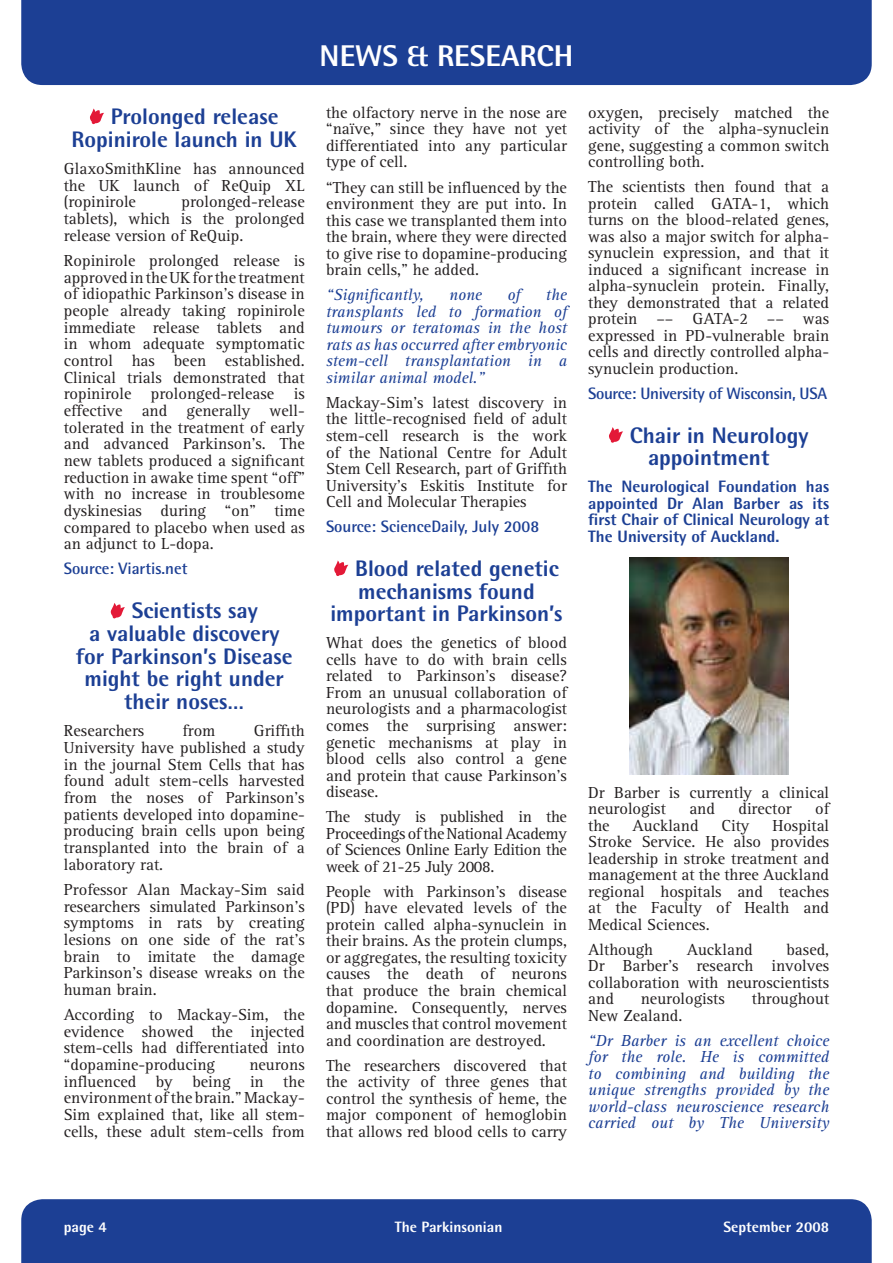
<style>
.page{position:relative;width:893px;height:1263px;background:#fff}
.page>*{position:absolute;margin:0;border:0;box-sizing:border-box;transform-origin:0 0}
.t1{font:800 30px "Rotis Semi Sans";color:#fff}
.t2{font:800 22.5px/22.6px "Rotis Semi Sans";color:#1c3f94}
.t3{font:16.5px/16.5px "Rotis Serif";color:#231f20;text-align:justify}
.t4{font:italic 16.5px/16.5px "Rotis Serif";color:#1c3f94;text-align:justify}
.t5{font:800 16.5px/16.5px "Rotis Semi Sans";color:#1c3f94;text-align:justify}
.t6{font:700 16.5px "Rotis Semi Sans";color:#1c3f94}
.t7{font:700 16.5px "Rotis Semi Sans";letter-spacing:-.02em;color:#1c3f94}
.t8{font:800 15px "Rotis Semi Sans";color:#fff}
</style>
<div class="page">
<div style="left:21px;top:0;width:851px;height:85px;background:#1c3f94"></div>
<svg style="left:90px;top:108px;width:14px;height:16px"></svg>
<svg style="left:110px;top:603px;width:15px;height:15px"></svg>
<svg style="left:334px;top:560px;width:14px;height:16px"></svg>
<svg style="left:609px;top:427px;width:14px;height:16px"></svg>
<img style="left:629px;top:557px;width:159px;height:218px">
<div style="left:21px;top:1199px;width:851px;height:64px;background:#1c3f94"></div>
<h2 class="t2" style="left:72px;top:105px;width:227px;text-indent:39px">Prolonged release<br>Ropinirole launch in UK</h2>
<p class="t3" style="left:64px;top:161px;width:242px">GlaxoSmithKline has announced the UK launch of ReQuip XL (ropinirole</p>
<p class="t3" style="left:64px;top:194px;width:242px;text-indent:118px">prolonged-release tablets), which is the prolonged release version of ReQuip.</p>
<p class="t3" style="left:64px;top:253px;width:242px">Ropinirole prolonged release is approved in the UK for the treatment of idiopathic Parkinson’s disease in people already taking ropinirole immediate release tablets and in whom adequate symptomatic control has been established.<br>Clinical trials demonstrated that ropinirole prolonged-release is effective and generally well&shy;tolerated in the treatment of early and advanced Parkinson’s. The new tablets produced a significant reduction in awake time spent “off” with no increase in troublesome dyskinesias during “on” time compared to placebo when used as an adjunct to L-dopa.</p>
<p class="t6" style="left:64px;top:559px;width:125px">Source: Viartis.net</p>
<h2 class="t2" style="left:132px;top:599px;width:128px">Scientists say</h2>
<h2 class="t2" style="left:89px;top:622px;width:192px">a valuable discovery</h2>
<h2 class="t2" style="left:76px;top:644px;width:218px">for Parkinson’s Disease</h2>
<h2 class="t2" style="left:84px;top:667px;width:201px">might be right under</h2>
<h2 class="t2" style="left:124px;top:690px;width:122px">their noses…</h2>
<p class="t3" style="left:64px;top:723px;width:82px">Researchers</p>
<p class="t3" style="left:182px;top:723px;width:35px">from</p>
<p class="t3" style="left:64px;top:723px;width:242px;text-indent:190px">Griffith University have published a study in the journal Stem Cells that has found adult stem-cells harvested from the noses of Parkinson’s patients developed into dopamine&shy;producing brain cells upon being transplanted into the brain of a laboratory rat.</p>
<p class="t3" style="left:64px;top:882px;width:242px">Professor Alan Mackay-Sim said researchers simulated Parkinson’s symptoms in rats by creating lesions on one side of the rat’s brain to imitate the damage Parkinson’s disease wreaks on the human brain.</p>
<p class="t3" style="left:64px;top:1007px;width:242px">According to Mackay-Sim, the evidence showed the injected stem-cells had differentiated into “dopamine-producing</p>
<p class="t3" style="left:64px;top:1057px;width:242px;text-indent:186px">neurons influenced by being in the environment of the brain.” Mackay-Sim explained that, like all stem&shy;cells, these adult stem-cells from</p>
<h1 class="t1" style="left:320px;top:37px;width:40px">News</h1>
<h1 class="t1" style="left:407px;top:37px;width:65px">&amp; Resear</h1>
<h1 class="t1" style="left:537px;top:37px;width:34px">ch</h1>
<p class="t3" style="left:326px;top:105px;width:242px">the olfactory nerve in the nose are “naïve,” since they have not yet differentiated into any particular type of cell.</p>
<p class="t3" style="left:326px;top:179px;width:242px">“They can still be influenced by the environment they are put into. In this case we transplanted them into the brain, where they were directed to give rise to dopamine-producing brain cells,” he added.</p>
<p class="t4" style="left:326px;top:287px;width:99px">“Significantly,</p>
<p class="t4" style="left:449px;top:287px;width:34px">none</p>
<p class="t4" style="left:507px;top:287px;width:15px">of</p>
<p class="t4" style="left:326px;top:287px;width:242px;text-indent:220px">the transplants led to formation of tumours or teratomas in the host rats as has occurred after embryonic stem-cell transplantation in a similar animal model.”</p>
<p class="t3" style="left:326px;top:395px;width:242px">Mackay-Sim’s latest discovery in the little-recognised field of adult stem-cell research is the work of the National Centre for Adult Stem Cell Research, part of Griffith University’s Eskitis Institute for Cell and Molecular Therapies</p>
<p class="t6" style="left:326px;top:516px;width:215px">Source: ScienceDaily, July 2008</p>
<h2 class="t2" style="left:355px;top:557px;width:205px">Blood related genetic</h2>
<h2 class="t2" style="left:358px;top:579px;width:178px">mechanisms found</h2>
<h2 class="t2" style="left:330px;top:602px;width:233px">important in Parkinson’s</h2>
<p class="t3" style="left:326px;top:635px;width:242px">What does the genetics of blood cells have to do with brain cells related to Parkinson’s disease?<br>From an unusual collaboration of neurologists and a pharmacologist comes the surprising answer: genetic mechanisms at play in blood cells also control a gene and protein that cause Parkinson’s disease.</p>
<p class="t3" style="left:326px;top:809px;width:242px">The study is published in the Proceedings of the National Academy of Sciences Online Early Edition the week of 21-25 July 2008.</p>
<p class="t3" style="left:326px;top:883px;width:242px">People with Parkinson’s disease (PD) have elevated levels of the protein called alpha-synuclein in their brains. As the protein clumps, or aggregates, the resulting toxicity causes the death of neurons that produce the brain chemical dopamine. Consequently, nerves and muscles that control movement and coordination are destroyed.</p>
<p class="t3" style="left:326px;top:1057px;width:242px">The researchers discovered that the activity of three genes that control the synthesis of heme, the major component of hemoglobin that allows red blood cells to carry</p>
<p class="t3" style="left:588px;top:105px;width:242px">oxygen, precisely matched the activity of the alpha-synuclein gene, suggesting a common switch controlling both.</p>
<p class="t3" style="left:588px;top:179px;width:242px">The scientists then found that a protein called GATA-1, which turns on the blood-related genes, was also a major switch for alpha&shy;synuclein expression, and that it induced a significant increase in alpha-synuclein protein. Finally, they demonstrated that a related protein –– GATA-2 –– was expressed in PD-vulnerable brain cells and directly controlled alpha&shy;synuclein production.</p>
<p class="t7" style="left:588px;top:383px;width:240px">Source: University of Wisconsin, USA</p>
<h2 class="t2" style="left:648px;top:423px;width:162px;text-indent:-18px">Chair in Neurology appointment</h2>
<p class="t5" style="left:588px;top:478px;width:242px">The Neurological Foundation has appointed Dr Alan Barber as its first Chair of Clinical Neurology at The University of Auckland.</p>
<p class="t3" style="left:588px;top:785px;width:242px">Dr Barber is currently a clinical neurologist</p>
<p class="t3" style="left:689px;top:801px;width:27px">and</p>
<p class="t3" style="left:738px;top:801px;width:55px">director</p>
<p class="t3" style="left:815px;top:801px;width:16px">of</p>
<p class="t3" style="left:588px;top:818px;width:242px;text-indent:184px">Hospital Stroke Service. He also provides leadership in stroke treatment and management at the three Auckland regional hospitals and teaches at the Faculty of Health and Medical Sciences.</p>
<p class="t3" style="left:588px;top:942px;width:66px">Although</p>
<p class="t3" style="left:687px;top:942px;width:68px">Auckland</p>
<p class="t3" style="left:588px;top:818px;width:23px">the</p>
<p class="t3" style="left:633px;top:818px;width:68px">Auckland</p>
<p class="t3" style="left:722px;top:818px;width:29px">City</p>
<p class="t3" style="left:588px;top:942px;width:242px;text-indent:198px">based, Dr Barber’s research involves collaboration with neuroscientists and</p>
<p class="t3" style="left:641px;top:991px;width:86px">neurologists</p>
<p class="t3" style="left:752px;top:991px;width:79px">throughout</p>
<p class="t3" style="left:588px;top:1008px;width:96px">New Zealand.</p>
<p class="t4" style="left:588px;top:1033px;width:242px">“Dr Barber is an excellent choice for the role. He is committed to combining and building the unique strengths provided by the world-class neuroscience research carried out by The University</p>
<p class="t8" style="left:64px;top:1218px;width:45px">page 4</p>
<p class="t8" style="left:395px;top:1218px;width:109px">The Parkinsonian</p>
<p class="t8" style="left:723px;top:1218px;width:107px">September 2008</p>
</div>
